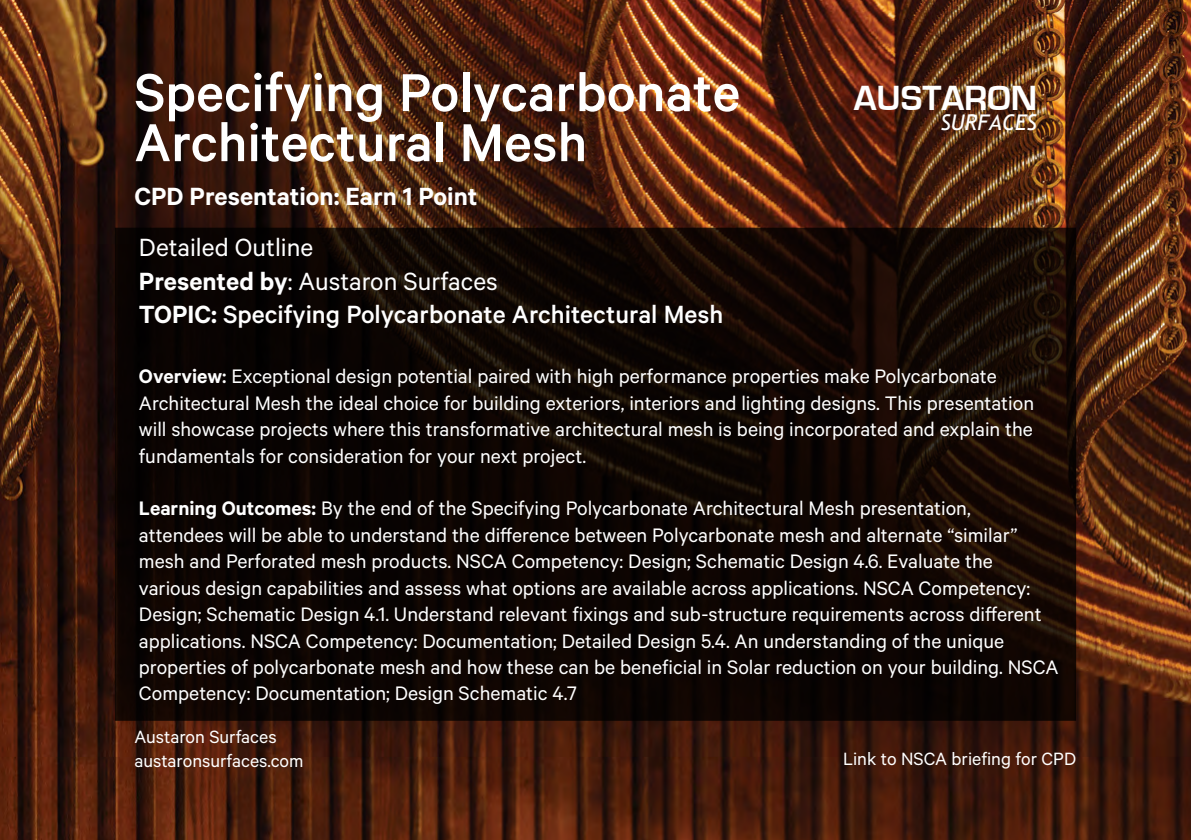
<style>
.page{position:relative;width:1191px;height:840px;background:#fff}
.page>*{position:absolute;margin:0;border:0;box-sizing:border-box;transform-origin:0 0}
.t1{font:500 60px/50px "Calibre";color:#fff}
.t2{font:700 36px "Eurostile";color:#fff}
.t3{font:500 28px/33.6px "Calibre";color:#fff}
.t4{font:600 28px "Calibre";color:#fff}
.t5{font:22px/26.4px "Calibre";color:#fff}
.t6{font:italic 21.6px "Trebuchet MS";color:#fff}
.t7{font:20px/24px "Calibre";color:#fff}
.s1{font-weight:400}
.s2{font-weight:600}
.s3{font-weight:500}
</style>
<div class="page">
<img style="left:0;top:0;width:1191px;height:839px">
<svg style="left:118px;top:230px;width:955px;height:487px;background:#0e0602"></svg>
<h1 class="t1" style="left:134px;top:66px;width:607px">Specifying Polycarbonate<br>Architectural Mesh</h1>
<p class="t4" style="left:134px;top:180px;width:344px">CPD Presentation: Earn 1 Point</p>
<p class="t3" style="left:139px;top:229px;width:586px"><span class="s1">Detailed Outline<br></span><span class="s2">Presented by</span><span class="s1">: Austaron Surfaces<br></span><span class="s2">TOPIC:</span> Specifying Polycarbonate Architectural Mesh</p>
<h2 class="t2" style="left:853px;top:78px;width:185px">AUSTARON</h2>
<p class="t6" style="left:940px;top:109px;width:98px">SURFACES</p>
<p class="t5" style="left:139px;top:362px;width:896px"><span class="s2">Overview</span><span class="s3">:</span> Exceptional design potential paired with high performance properties make Polycarbonate Architectural Mesh the ideal choice for building exteriors, interiors and lighting designs. This presentation will showcase projects where this transformative architectural mesh is being incorporated and explain the fundamentals for consideration for your next project.</p>
<p class="t5" style="left:139px;top:494px;width:921px"><span class="s2">Learning Outcomes:</span> By the end of the Specifying Polycarbonate Architectural Mesh presentation, attendees will be able to understand the difference between Polycarbonate mesh and alternate “similar” mesh and Perforated mesh products. NSCA Competency: Design; Schematic Design 4.6. Evaluate the various design capabilities and assess what options are available across applications. NSCA Competency:<br>Design; Schematic Design 4.1. Understand relevant fixings and sub-structure requirements across different applications. NSCA Competency: Documentation; Detailed Design 5.4. An understanding of the unique properties of polycarbonate mesh and how these can be beneficial in Solar reduction on your building. NSCA Competency: Documentation; Design Schematic 4.7</p>
<p class="t7" style="left:134px;top:724px;width:171px">Austaron Surfaces austaronsurfaces.com</p>
<p class="t7" style="left:843px;top:746px;width:235px">Link to NSCA briefing for CPD</p>
</div>
